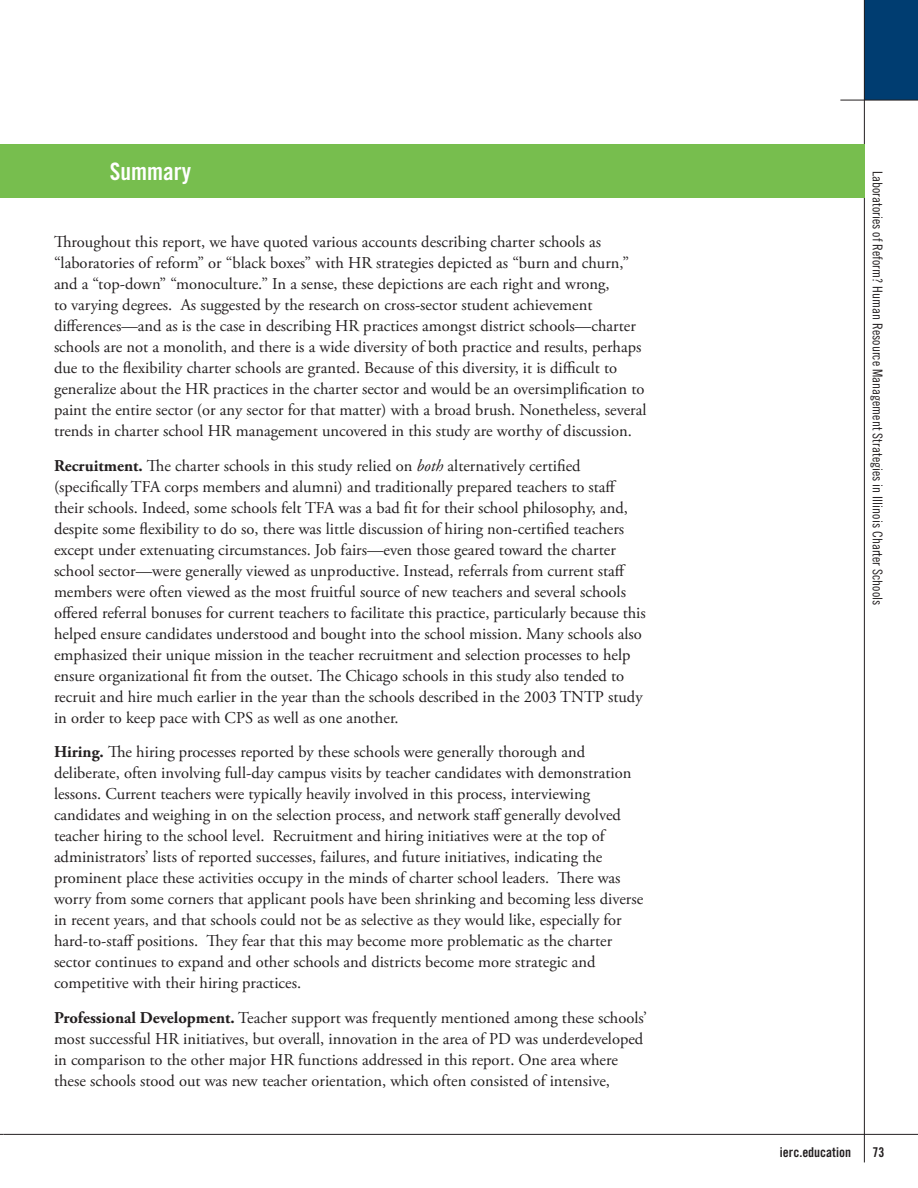
<style>
.page{position:relative;width:918px;height:1188px;background:#fff}
.page>*{position:absolute;margin:0;border:0;box-sizing:border-box;transform-origin:0 0}
.Heading_1{font:24px "Trade Gothic LT Std Bd Cn 20";color:#fff}
.Body_Text{font:16.5px/21px "Adobe Garamond Pro";color:#231f20}
.t1{font:13.5px "Trade Gothic LT Std Cn 18";color:#231f20}
.t2{font:13.5px "Trade Gothic LT Std Bd Cn 20";color:#231f20}
.s1{font-weight:700}
.s2{font-style:italic}
</style>
<div class="page">
<div style="left:864px;top:0;width:54px;height:100px;background:#003d71"></div>
<hr style="left:3px;top:1134px;width:915px;height:1px;background:#231f20">
<hr style="left:864px;top:0;width:1px;height:1162px;background:#231f20">
<hr style="left:840px;top:100px;width:78px;height:1px;background:#231f20">
<div style="left:0;top:144px;width:865px;height:53px;background:#77be4e"></div>
<p class="Heading_1" style="left:110px;top:157px;width:83px">Summary</p>
<p class="Body_Text" style="left:54px;top:232px;width:594px">Throughout this report, we have quoted various accounts describing charter schools as “laboratories of reform” or “black boxes” with HR strategies depicted as “burn and churn,” and a “top-down” “monoculture.” In a sense, these depictions are each right and wrong,<br>to varying degrees. As suggested by the research on cross-sector student achievement differences—and as is the case in describing HR practices amongst district schools—charter schools are not a monolith, and there is a wide diversity of both practice and results, perhaps due to the flexibility charter schools are granted. Because of this diversity, it is difficult to generalize about the HR practices in the charter sector and would be an oversimplification to paint the entire sector (or any sector for that matter) with a broad brush. Nonetheless, several trends in charter school HR management uncovered in this study are worthy of discussion.</p>
<p class="Body_Text" style="left:54px;top:456px;width:593px"><span class="s1">Recruitment.</span> The charter schools in this study relied on <span class="s2">both</span> alternatively certified (specifically TFA corps members and alumni) and traditionally prepared teachers to staff their schools. Indeed, some schools felt TFA was a bad fit for their school philosophy, and, despite some flexibility to do so, there was little discussion of hiring non-certified teachers except under extenuating circumstances. Job fairs—even those geared toward the charter school sector—were generally viewed as unproductive. Instead, referrals from current staff members were often viewed as the most fruitful source of new teachers and several schools offered referral bonuses for current teachers to facilitate this practice, particularly because this helped ensure candidates understood and bought into the school mission. Many schools also emphasized their unique mission in the teacher recruitment and selection processes to help ensure organizational fit from the outset. The Chicago schools in this study also tended to recruit and hire much earlier in the year than the schools described in the 2003 TNTP study in order to keep pace with CPS as well as one another.</p>
<p class="Body_Text" style="left:54px;top:742px;width:591px"><span class="s1">Hiring.</span> The hiring processes reported by these schools were generally thorough and deliberate, often involving full-day campus visits by teacher candidates with demonstration lessons. Current teachers were typically heavily involved in this process, interviewing candidates and weighing in on the selection process, and network staff generally devolved teacher hiring to the school level. Recruitment and hiring initiatives were at the top of administrators’ lists of reported successes, failures, and future initiatives, indicating the prominent place these activities occupy in the minds of charter school leaders. There was worry from some corners that applicant pools have been shrinking and becoming less diverse in recent years, and that schools could not be as selective as they would like, especially for hard-to-staff positions. They fear that this may become more problematic as the charter sector continues to expand and other schools and districts become more strategic and competitive with their hiring practices.</p>
<p class="Body_Text" style="left:54px;top:1008px;width:595px"><span class="s1">Professional Development.</span> Teacher support was frequently mentioned among these schools’ most successful HR initiatives, but overall, innovation in the area of PD was underdeveloped in comparison to the other major HR functions addressed in this report. One area where these schools stood out was new teacher orientation, which often consisted of intensive,</p>
<p class="t1" style="left:886px;top:171px;width:436px;rotate:90deg">Laboratories of Reform? Human Resource Management Strategies in Illinois Charter Schools</p>
<p class="t2" style="left:780px;top:1144px;width:73px">ierc.education</p>
<p class="t2" style="left:873px;top:1144px;width:13px">73</p>
</div>
